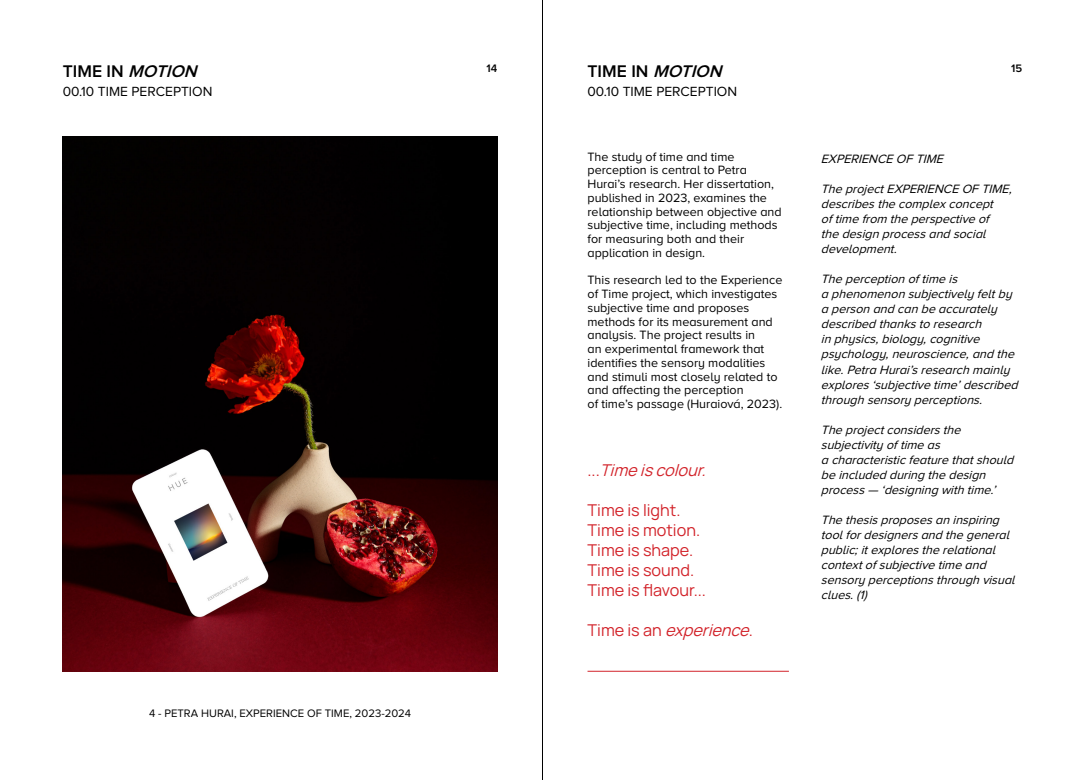
<style>
.page{position:relative;width:1085px;height:780px;background:#fff}
.page>*{position:absolute;margin:0;border:0;box-sizing:border-box;transform-origin:0 0}
.t1{font:600 17.5px "Proxima Nova A";color:#000}
.t2{font:16.25px/20px "Manrope";color:#d2232a}
.t3{font:italic 16.25px "Manrope";color:#d2232a}
.t4{font:13.75px "Proxima Nova A";color:#000}
.t5{font:italic 12.5px/15px "Proxima Nova A";color:#000}
.t6{font:12.5px/13.8px "Proxima Nova A";color:#000}
.t7{font:11.25px "Proxima Nova A";color:#000}
.t8{font:600 11.25px "Proxima Nova A";color:#000}
.s1{font-style:italic}
.s2{font-style:normal}
</style>
<div class="page">
<img style="left:63px;top:137px;width:434px;height:534px">
<hr style="left:587px;top:671px;width:201px;height:1px;background:#d2232a">
<hr style="left:542px;top:0;width:1px;height:780px;background:#000">
<h1 class="t1" style="left:63px;top:61px;width:140px">T I M E I N <span class="s1">MOTION</span></h1>
<p class="t4" style="left:63px;top:84px;width:151px">00.10 TIME PERCEPTION</p>
<p class="t8" style="left:486px;top:61px;width:12px">14</p>
<p class="t7" style="left:149px;top:707px;width:263px">4 - PETRA HURAI, EXPERIENCE OF TIME, 2023-2024</p>
<h1 class="t1" style="left:587px;top:61px;width:140px">T I M E I N <span class="s1">MOTION</span></h1>
<p class="t4" style="left:587px;top:84px;width:151px">00.10 TIME PERCEPTION</p>
<p class="t6" style="left:587px;top:149px;width:195px">The study of time and time perception is central to Petra<br>Hurai’s research. Her dissertation, published in 2023, examines the relationship between objective and subjective time, including methods for measuring both and their application in design.</p>
<p class="t6" style="left:587px;top:273px;width:196px">This research led to the Experience of Time project, which investigates subjective time and proposes methods for its measurement and analysis. The project results in<br>an experimental framework that identifies the sensory modalities and stimuli most closely related to and affecting the perception<br>of time’s passage (Huraiová, 2023).</p>
<h2 class="t3" style="left:587px;top:457px;width:126px"><span class="s2">. . .</span> Time iscolour.</h2>
<h2 class="t2" style="left:587px;top:499px;width:120px">Time is light.<br>Time is motion.<br>Time is shape.<br>Time is sound.<br>Time is flavour...</h2>
<h2 class="t3" style="left:587px;top:617px;width:169px"><span class="s2">T i m e i s a n</span> experience<span class="s2">.</span></h2>
<p class="t8" style="left:1011px;top:62px;width:13px">15</p>
<p class="t5" style="left:820px;top:151px;width:127px">EXPERIENCE OF TIME</p>
<p class="t5" style="left:820px;top:181px;width:196px">The projectEXPERIENCE OF TIME, describesthe complexconcept oftime from the perspective of the design processand social development.</p>
<p class="t5" style="left:820px;top:271px;width:202px">The perception oftime is<br>a phenomenon subjectively feltby a person and can be accurately described thanksto research<br>in physics,biology,cognitive psychology,neuroscience,and the like.Petra Hurai’sresearch mainly explores‘subjective time’described through sensory perceptions.</p>
<p class="t5" style="left:820px;top:421px;width:197px">The projectconsidersthe subjectivity oftime as<br>a characteristicfeature thatshould be included during the design process— ‘designing with time.’</p>
<p class="t5" style="left:820px;top:511px;width:199px">The thesisproposesan inspiring toolfordesignersand the general public;itexploresthe relational contextofsubjective time and sensory perceptionsthrough visual clues.(1)</p>
</div>
